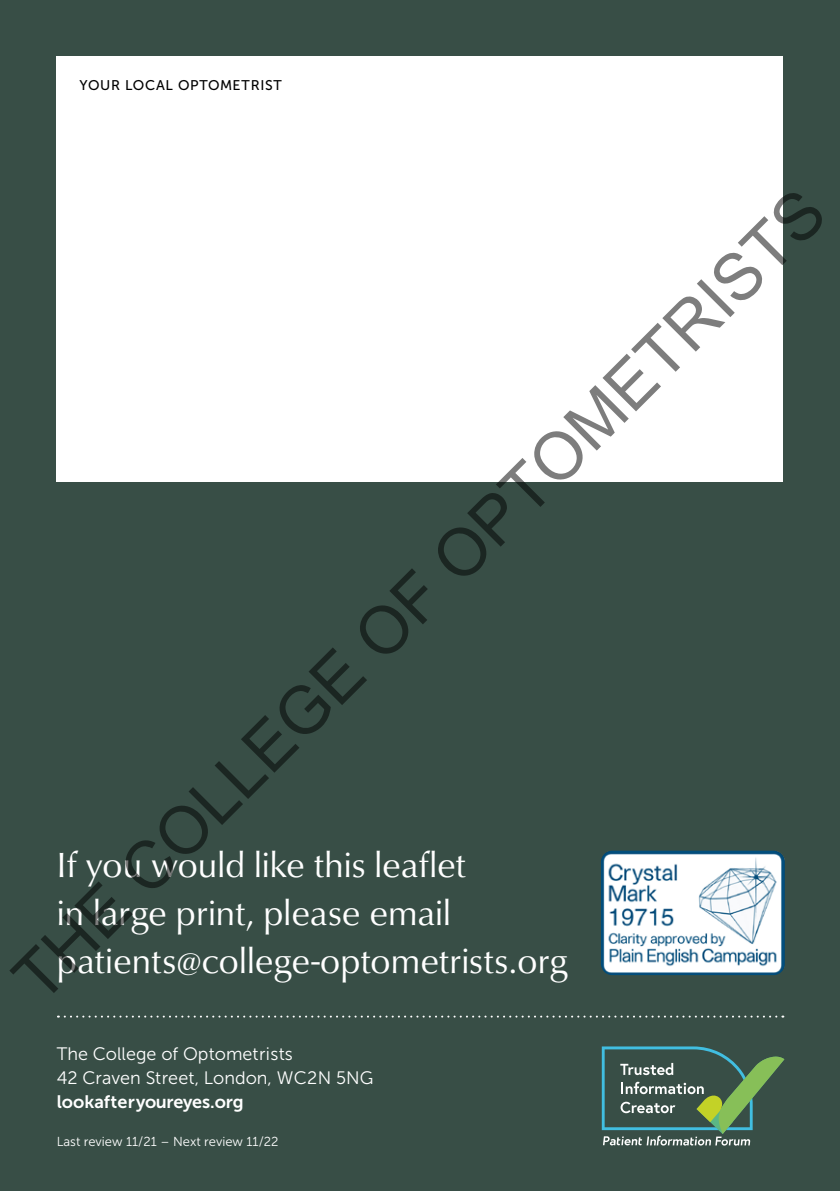
<style>
.page{position:relative;width:840px;height:1191px;background:#fff}
.page>*{position:absolute;margin:0;border:0;box-sizing:border-box;transform-origin:0 0}
.t1{font:66.2px "Arial";color:rgb(0 0 0/.51)}
.t2{font:36px/48px "Classico URW";color:#fff}
.t3{font:18px/24px "Museo Sans 300";color:#fff}
.t4{font:18px "Museo Sans 700";color:#fff}
.t5{font:14px "Museo Sans 500";letter-spacing:.05em;color:#000}
.t6{font:13px "Museo Sans 300";color:#fff}
</style>
<div class="page">
<div style="left:0;top:0;width:839px;height:1191px;background:#384e46"></div>
<div style="left:57px;top:57px;width:725px;height:425px;background:#fff"></div>
<img style="left:601px;top:850px;width:183px;height:125px">
<svg style="left:58px;top:1015px;width:718px;height:2px"></svg>
<svg style="left:601px;top:1046px;width:183px;height:99px"></svg>
<p class="t5" style="left:79px;top:77px;width:204px">YOUR LOCAL OPTOMETRIST</p>
<h1 class="t1" style="left:-7px;top:956px;width:1115px;rotate:-45deg">THE COLLEGE OF OPTOMETRISTS</h1>
<p class="t2" style="left:57px;top:839px;width:512px">If you would like this leaflet<br>in large print, please email patients@college-optometrists.org</p>
<p class="t3" style="left:57px;top:1042px;width:318px">The College of Optometrists<br>42 Craven Street, London, WC2N 5NG</p>
<p class="t4" style="left:57px;top:1091px;width:188px">lookafteryoureyes.org</p>
<p class="t6" style="left:57px;top:1134px;width:223px">Last review 11/21 – Next review 11/22</p>
</div>
